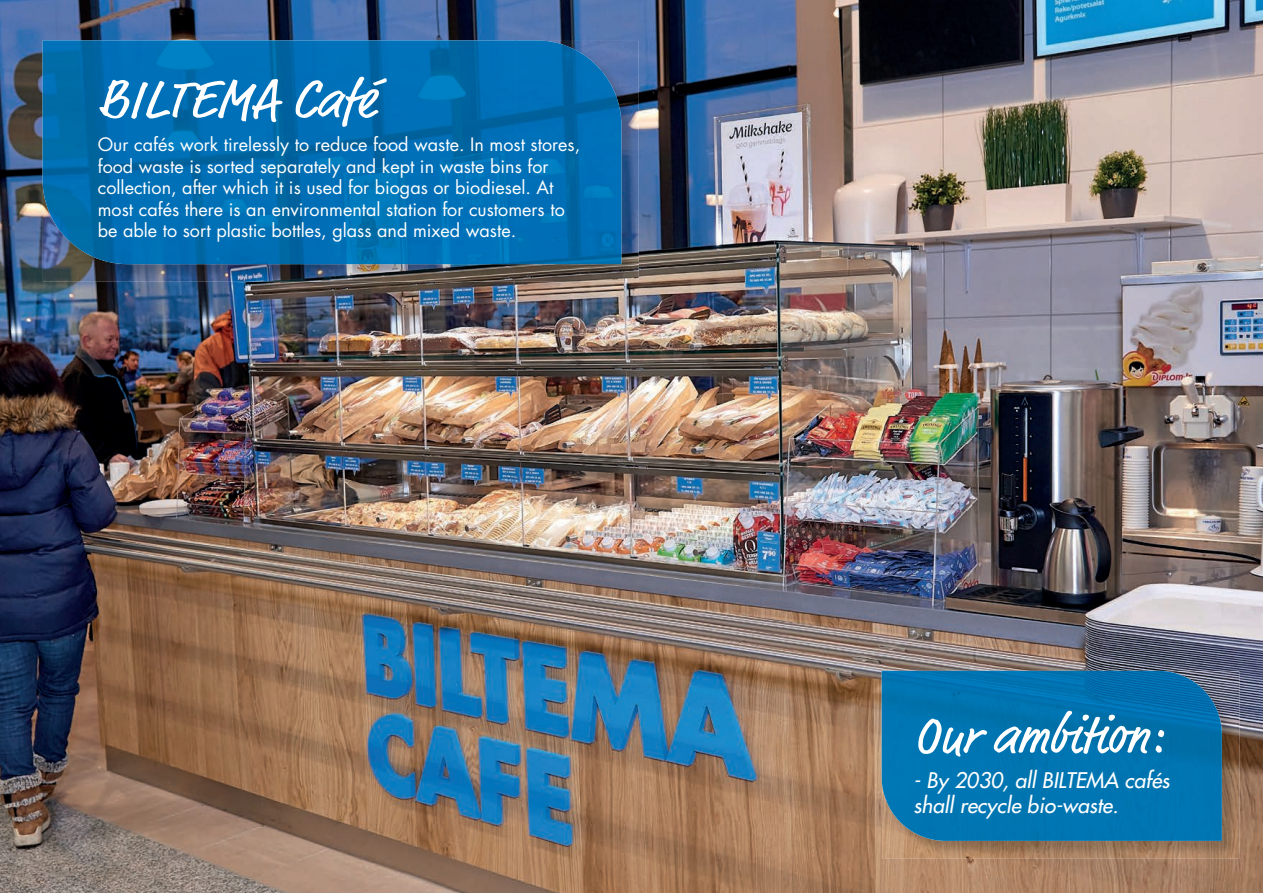
<style>
.page{position:relative;width:1263px;height:893px;background:#fff}
.page>*{position:absolute;margin:0;border:0;box-sizing:border-box;transform-origin:0 0}
.t1{font:54px "Market OT";color:#fff}
.t2{font:italic 500 21px/25.2px "Futura Std";color:#fff}
.t3{font:18px/21.6px "Futura Std";color:#fff}
</style>
<div class="page">
<img style="left:0;top:0;width:1263px;height:893px">
<img style="left:621px;top:41px;width:18px;height:47px">
<img style="left:590px;top:88px;width:49px;height:194px">
<img style="left:43px;top:264px;width:49px;height:18px">
<img style="left:92px;top:264px;width:498px;height:18px">
<img style="left:43px;top:40px;width:578px;height:224px">
<img style="left:882px;top:671px;width:357px;height:187px">
<img style="left:882px;top:671px;width:340px;height:170px">
<h1 class="t1" style="left:98px;top:67px;width:279px">BILTEMA Café</h1>
<p class="t3" style="left:98px;top:134px;width:484px">Our cafés work tirelessly to reduce food waste. In most stores, food waste is sorted separately and kept in waste bins for collection, after which it is used for biogas or biodiesel. At most cafés there is an environmental station for customers to be able to sort plastic bottles, glass and mixed waste.</p>
<h1 class="t1" style="left:913px;top:703px;width:250px">Our ambition:</h1>
<p class="t2" style="left:913px;top:768px;width:258px">- By 2030, all BILTEMA cafés shall recycle bio-waste.</p>
</div>
